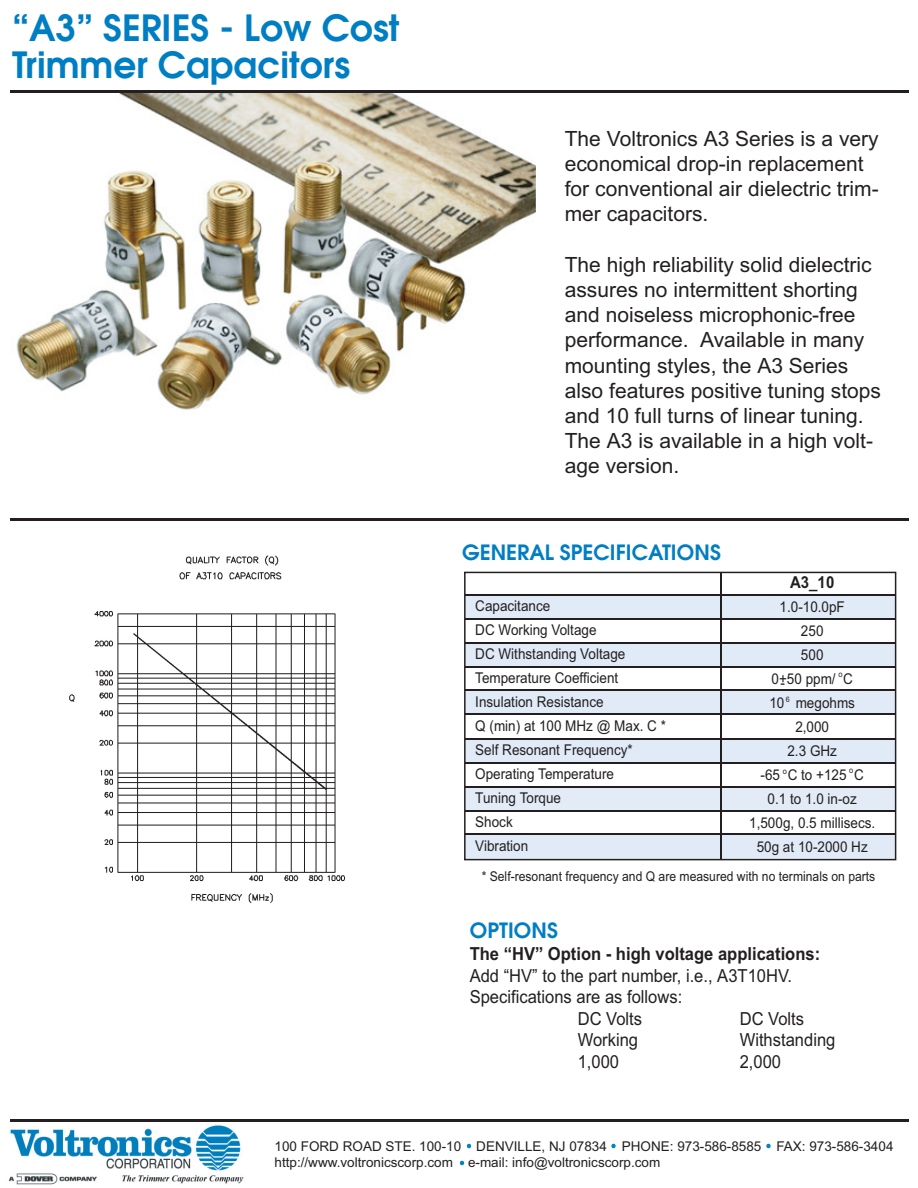
<style>
.page{position:relative;width:918px;height:1188px;background:#fff}
.page>*{position:absolute;margin:0;border:0;box-sizing:border-box;transform-origin:0 0}
.t1{font:600 36px/37.5px "Avant Garde";color:#007ec3}
.t2{font:21px/25.2px "Arial";color:#231f20}
.t3{font:600 21px "Avant Garde";color:#007ec3}
.t4{font:18px "Arial";color:#231f20;scale:.92 1}
.t5{font:700 18px "Arial";color:#231f20;scale:.92 1}
.t6{font:700 16.5px "Arial";color:#231f20;scale:.91 1}
.t7{font:14.85px/24px "Arial";color:#231f20;scale:.91 1}
.t8{font:13.5px/16.2px "Arial";color:#231f20}
.t9{font:13.5px "Arial";color:#231f20;scale:.9 1}
.t10{font:8.25px "Arial";color:#231f20;scale:.91 1}
.t11{font:7.5px "Arial";color:#231f20;scale:.95 1}
</style>
<div class="page">
<hr style="left:11px;top:90px;width:898px;height:3px;background:#231f20">
<hr style="left:11px;top:518px;width:898px;height:3px;background:#231f20">
<hr style="left:11px;top:1119px;width:898px;height:3px;background:#231f20">
<svg style="left:466px;top:1144px;width:6px;height:4px"></svg>
<svg style="left:611px;top:1144px;width:5px;height:4px"></svg>
<svg style="left:766px;top:1144px;width:5px;height:4px"></svg>
<svg style="left:459px;top:1161px;width:6px;height:4px"></svg>
<svg style="left:464px;top:572px;width:432px;height:288px;fill:#e2ebf7"></svg>
<hr style="left:465px;top:618px;width:431px;height:1px;background:#231f20">
<hr style="left:465px;top:595px;width:431px;height:1px;background:#231f20">
<hr style="left:465px;top:642px;width:431px;height:1px;background:#231f20">
<hr style="left:465px;top:666px;width:431px;height:1px;background:#231f20">
<hr style="left:465px;top:689px;width:431px;height:2px;background:#231f20">
<hr style="left:465px;top:713px;width:431px;height:1px;background:#231f20">
<hr style="left:465px;top:738px;width:431px;height:2px;background:#231f20">
<hr style="left:465px;top:762px;width:431px;height:1px;background:#231f20">
<hr style="left:465px;top:786px;width:431px;height:1px;background:#231f20">
<hr style="left:465px;top:810px;width:431px;height:1px;background:#231f20">
<hr style="left:465px;top:833px;width:431px;height:2px;background:#231f20">
<hr style="left:720px;top:573px;width:1px;height:287px;background:#231f20">
<img style="left:8px;top:1125px;width:236px;height:60px">
<img style="left:69px;top:555px;width:276px;height:349px">
<img style="left:16px;top:93px;width:520px;height:317px">
<h1 class="t1" style="left:12px;top:12px;width:389px">“A3” SERIES - Low Cost<br>Trimmer Capacitors</h1>
<p class="t2" style="left:565px;top:128px;width:315px">The Voltronics A3 Series is a very economical drop-in replacement for conventional air dielectric trim&shy;mer capacitors.</p>
<p class="t2" style="left:565px;top:254px;width:318px">The high reliability solid dielectric assures no intermittent shorting and noiseless microphonic-free performance. Available in many mounting styles, the A3 Series also features positive tuning stops and 10 full turns of linear tuning.<br>The A3 is available in a high volt&shy;age version.</p>
<p class="t3" style="left:462px;top:544px;width:260px">GENERAL SPECIFICATIONS</p>
<p class="t7" style="left:475px;top:596px;width:211px">Capacitance<br>DC Working Voltage<br>DC Withstanding Voltage<br>Temperature Coefficient<br>Insulation Resistance<br>Q (min) at 100 MHz @ Max. C *<br>Self Resonant Frequency*<br>Operating Temperature<br>Tuning Torque<br>Shock<br>Vibration</p>
<p class="t6" style="left:790px;top:573px;width:50px">A3_10</p>
<p class="t7" style="left:749px;top:596px;width:140px;text-align:center">1.0-10.0pF<br>250<br>500<br>0+50 ppm/ C<br>10 megohms<br>2,000<br>2.3 GHz<br>-65 C to +125 C<br>0.1 to 1.0 in-oz<br>1,500g, 0.5 millisecs.<br>50g at 10-2000 Hz</p>
<p class="t10" style="left:838px;top:671px;width:6px">o</p>
<p class="t7" style="left:781px;top:673px;width:6px">-</p>
<p class="t11" style="left:786px;top:697px;width:6px">6</p>
<p class="t10" style="left:783px;top:768px;width:6px">o</p>
<p class="t10" style="left:849px;top:767px;width:6px">o</p>
<p class="t9" style="left:482px;top:871px;width:439px">* Self-resonant frequency and Q are measured with no terminals on parts</p>
<p class="t3" style="left:470px;top:923px;width:90px">OPTIONS</p>
<p class="t5" style="left:470px;top:943px;width:383px">The “HV” Option - high voltage applications:</p>
<p class="t4" style="left:470px;top:969px;width:352px">Add “HV” to the part number, i.e., A3T10HV.</p>
<p class="t4" style="left:470px;top:990px;width:233px">Specifications are as follows:</p>
<p class="t4" style="left:578px;top:1012px;width:72px">DC Volts</p>
<p class="t4" style="left:740px;top:1012px;width:72px">DC Volts</p>
<p class="t4" style="left:578px;top:1034px;width:67px">Working</p>
<p class="t4" style="left:740px;top:1034px;width:106px">Withstanding</p>
<p class="t4" style="left:578px;top:1055px;width:47px">1,000</p>
<p class="t4" style="left:740px;top:1055px;width:47px">2,000</p>
<p class="t8" style="left:274px;top:1139px;width:621px">100 FORD ROAD STE. 100-10 DENVILLE, NJ 07834 PHONE: 973-586-8585 FAX: 973-586-3404 http://www.voltronicscorp.com e-mail: info@voltronicscorp.com</p>
</div>
